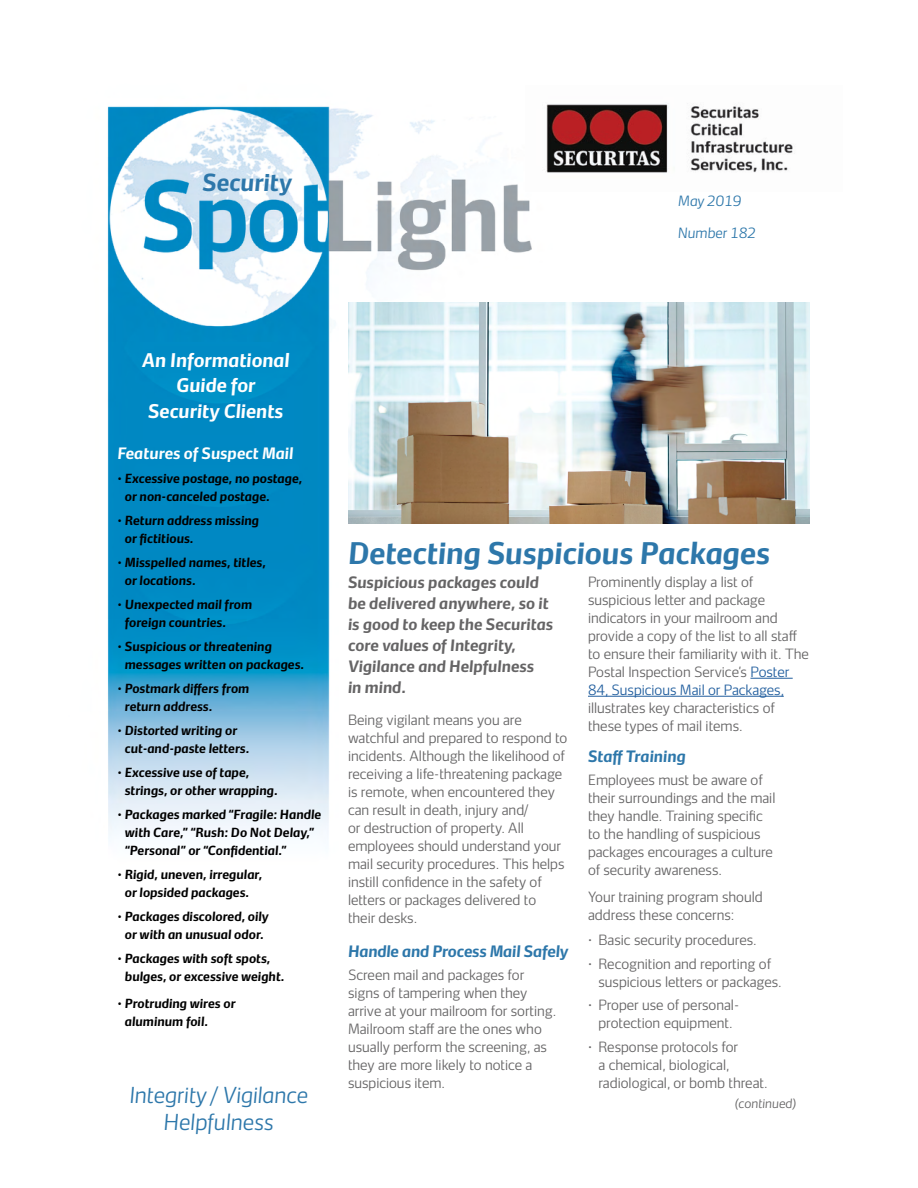
<style>
.page{position:relative;width:918px;height:1188px;background:#fff}
.page>*{position:absolute;margin:0;border:0;box-sizing:border-box;transform-origin:0 0}
.t1{font:italic 700 28.5px "Securitas Sans TT";color:#2d77aa}
.t2{font:italic 700 22.5px "Securitas Sans";color:#2d77aa}
.t3{font:italic 300 21px/27px "Securitas Sans";color:#2d77aa;text-align:center}
.t4{font:italic 700 18px/25.5px "Securitas Sans";color:#fff;text-align:center}
.t5{font:italic 700 15px/21px "Securitas Sans";color:#656465}
.t6{font:italic 700 15px "Securitas Sans";letter-spacing:-.01em;color:#2d77aa}
.t7{font:italic 700 15px "Securitas Sans";color:#fff}
.t8{font:300 13.5px/18px "Securitas Sans";color:#656465}
.t9{font:italic 300 13.5px "Securitas Sans";color:#2d77aa}
.t10{font:italic 700 12px/18px "Securitas Sans";color:#000}
.t11{font:italic 300 12px "Securitas Sans";color:#656465}
.s1{color:#215e9e}
</style>
<div class="page">
<img style="left:107px;top:106px;width:686px;height:733px">
<img style="left:348px;top:302px;width:462px;height:222px">
<hr style="left:750px;top:678px;width:43px;height:1px;background:#215e9e">
<hr style="left:588px;top:696px;width:196px;height:1px;background:#215e9e">
<img style="left:526px;top:104px;width:267px;height:87px">
<h2 class="t2" style="left:202px;top:163px;width:91px">Security</h2>
<p class="t9" style="left:678px;top:189px;width:65px">May 2019</p>
<p class="t9" style="left:678px;top:222px;width:79px">Number 182</p>
<h3 class="t4" style="left:142px;top:345px;width:149px">An Informational<br>Guide for<br>Security Clients</h3>
<p class="t7" style="left:117px;top:441px;width:178px">Features of Suspect Mail</p>
<p class="t10" style="left:125px;top:468px;width:179px;text-indent:-8px">• Excessive postage, no postage, or non-canceled postage.</p>
<p class="t10" style="left:125px;top:510px;width:136px;text-indent:-8px">• Return address missing or fictitious.</p>
<p class="t10" style="left:125px;top:552px;width:143px;text-indent:-8px">• Misspelled names, titles, or locations.</p>
<p class="t10" style="left:125px;top:594px;width:129px;text-indent:-8px">• Unexpected mail from foreign countries.</p>
<p class="t10" style="left:125px;top:636px;width:181px;text-indent:-8px">• Suspicious or threatening messages written on packages.</p>
<p class="t10" style="left:125px;top:678px;width:126px;text-indent:-8px">• Postmark differs from return address.</p>
<p class="t10" style="left:125px;top:720px;width:126px;text-indent:-8px">• Distorted writing or cut-and-paste letters.</p>
<p class="t10" style="left:125px;top:762px;width:155px;text-indent:-8px">• Excessive use of tape, strings, or other wrapping.</p>
<p class="t10" style="left:125px;top:804px;width:198px;text-indent:-8px">• Packages marked “Fragile: Handle with Care,” “Rush: Do Not Delay,” “Personal” or “Confidential.”</p>
<p class="t10" style="left:117px;top:864px;width:146px;text-align:center">• Rigid, uneven, irregular, or lopsided packages.</p>
<p class="t10" style="left:117px;top:906px;width:153px;text-align:center">• Packages discolored, oily or with an unusual odor.</p>
<p class="t10" style="left:125px;top:948px;width:161px;text-indent:-8px">• Packages with soft spots, bulges, or excessive weight.</p>
<p class="t10" style="left:125px;top:993px;width:112px;text-indent:-8px">• Protruding wires or aluminum foil.</p>
<h3 class="t3" style="left:130px;top:1079px;width:180px">Integrity / Vigilance<br>Helpfulness</h3>
<h1 class="t1" style="left:348px;top:529px;width:424px">Detecting Suspicious Packages</h1>
<p class="t5" style="left:348px;top:570px;width:207px">Suspicious packages could be delivered anywhere, so it is good to keep the Securitas core values of Integrity,<br>Vigilance and Helpfulness<br>in mind.</p>
<p class="t8" style="left:348px;top:709px;width:221px">Being vigilant means you are watchful and prepared to respond to incidents. Although the likelihood of receiving a life-threatening package is remote, when encountered they can result in death, injury and/<br>or destruction of property. All employees should understand your mail security procedures. This helps instill confidence in the safety of letters or packages delivered to<br>their desks.</p>
<p class="t6" style="left:348px;top:938px;width:222px">Handle and Process Mail Safely</p>
<p class="t8" style="left:348px;top:964px;width:210px">Screen mail and packages for signs of tampering when they arrive at your mailroom for sorting.<br>Mailroom staff are the ones who usually perform the screening, as they are more likely to notice a suspicious item.</p>
<p class="t8" style="left:588px;top:571px;width:222px">Prominently display a list of suspicious letter and package indicators in your mailroom and provide a copy of the list to all staff to ensure their familiarity with it. The Postal Inspection Service’s <span class="s1">Poster 84, Suspicious Mail or Packages,</span></p>
<p class="t8" style="left:588px;top:697px;width:188px">illustrates key characteristics of these types of mail items.</p>
<p class="t6" style="left:588px;top:744px;width:99px">Staff Training</p>
<p class="t8" style="left:588px;top:769px;width:189px">Employees must be aware of their surroundings and the mail they handle. Training specific to the handling of suspicious packages encourages a culture of security awareness.</p>
<p class="t8" style="left:588px;top:886px;width:176px">Your training program should address these concerns:</p>
<p class="t8" style="left:588px;top:930px;width:170px">• Basic security procedures.</p>
<p class="t8" style="left:599px;top:953px;width:185px;text-indent:-11px">• Recognition and reporting of suspicious letters or packages.</p>
<p class="t8" style="left:588px;top:994px;width:153px;text-align:center">• Proper use of personal&shy;protection equipment.</p>
<p class="t8" style="left:599px;top:1036px;width:171px;text-indent:-11px">• Response protocols for<br>a chemical, biological, radiological, or bomb threat.</p>
<p class="t11" style="left:735px;top:1094px;width:63px">(continued)</p>
</div>
